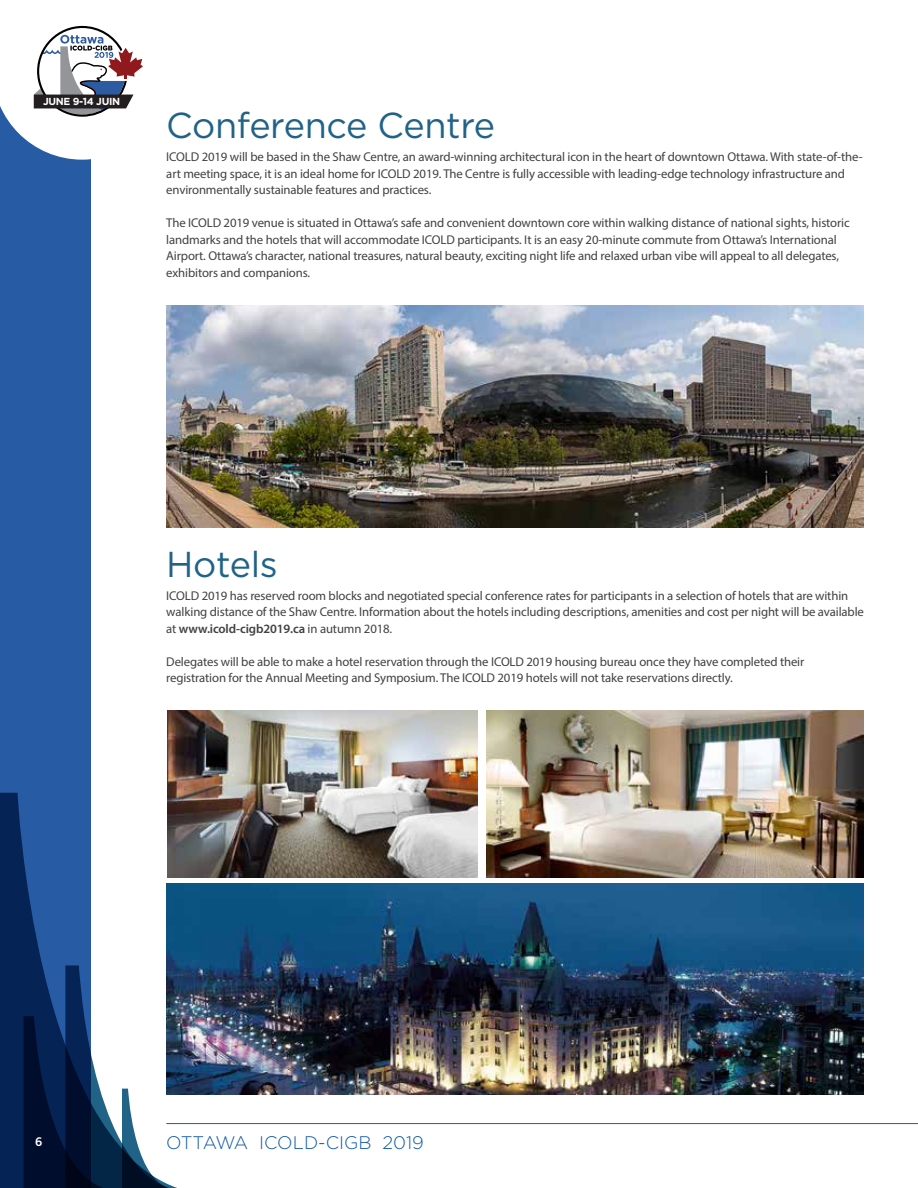
<style>
.page{position:relative;width:918px;height:1188px;background:#fff}
.page>*{position:absolute;margin:0;border:0;box-sizing:border-box;transform-origin:0 0}
.t1{font:36px "Gotham";letter-spacing:-.01em;color:#216386}
.t2{font:300 18.15px "Gotham";color:#125ca8}
.t3{font:12.75px/16.5px "Myriad Pro";letter-spacing:-.01em;color:#414042}
.t4{font:12px "Trade Gothic Bold Two";color:#fff}
.t5{font:700 10.2px "Gotham";letter-spacing:-.03em;color:#fff}
.s1{font-weight:600}
</style>
<div class="page">
<div style="left:0;top:59px;width:91px;height:1129px;background:#275ba3"></div>
<svg style="left:0;top:793px;width:219px;height:395px"></svg>
<svg style="left:24px;top:965px;width:188px;height:223px"></svg>
<svg style="left:0;top:25px;width:143px;height:135px"></svg>
<hr style="left:166px;top:1123px;width:752px;height:1px;background:#275ba3">
<img style="left:166px;top:305px;width:698px;height:223px">
<img style="left:167px;top:711px;width:311px;height:167px">
<img style="left:486px;top:711px;width:378px;height:167px">
<img style="left:166px;top:884px;width:698px;height:211px">
<p class="t5" style="left:43px;top:95px;width:79px">JUNE 9-14 JUIN</p>
<h1 class="t1" style="left:166px;top:105px;width:330px">Conference Centre</h1>
<p class="t3" style="left:166px;top:149px;width:698px">ICOLD 2019 will be based in the Shaw Centre, an award-winning architectural icon in the heart of downtown Ottawa. With state-of-the&shy;art meeting space, it is an ideal home for ICOLD 2019. The Centre is fully accessible with leading-edge technology infrastructure and environmentally sustainable features and practices.</p>
<p class="t3" style="left:166px;top:215px;width:685px">The ICOLD 2019 venue is situated in Ottawa’s safe and convenient downtown core within walking distance of national sights, historic landmarks and the hotels that will accommodate ICOLD participants. It is an easy 20-minute commute from Ottawa’s International Airport. Ottawa’s character, national treasures, natural beauty, exciting night life and relaxed urban vibe will appeal to all delegates, exhibitors and companions.</p>
<h1 class="t1" style="left:166px;top:544px;width:113px">Hotels</h1>
<p class="t3" style="left:166px;top:587px;width:699px">ICOLD 2019 has reserved room blocks and negotiated special conference rates for participants in a selection of hotels that are within walking distance of the Shaw Centre. Information about the hotels including descriptions, amenities and cost per night will be available at <span class="s1">www.icold-cigb2019.ca</span> in autumn 2018.</p>
<p class="t3" style="left:166px;top:653px;width:640px">Delegates will be able to make a hotel reservation through the ICOLD 2019 housing bureau once they have completed their registration for the Annual Meeting and Symposium. The ICOLD 2019 hotels will not take reservations directly.</p>
<p class="t4" style="left:35px;top:1134px;width:9px">6</p>
<h2 class="t2" style="left:166px;top:1133px;width:259px">OTTAWA ICOLD-CIGB 2019</h2>
</div>
